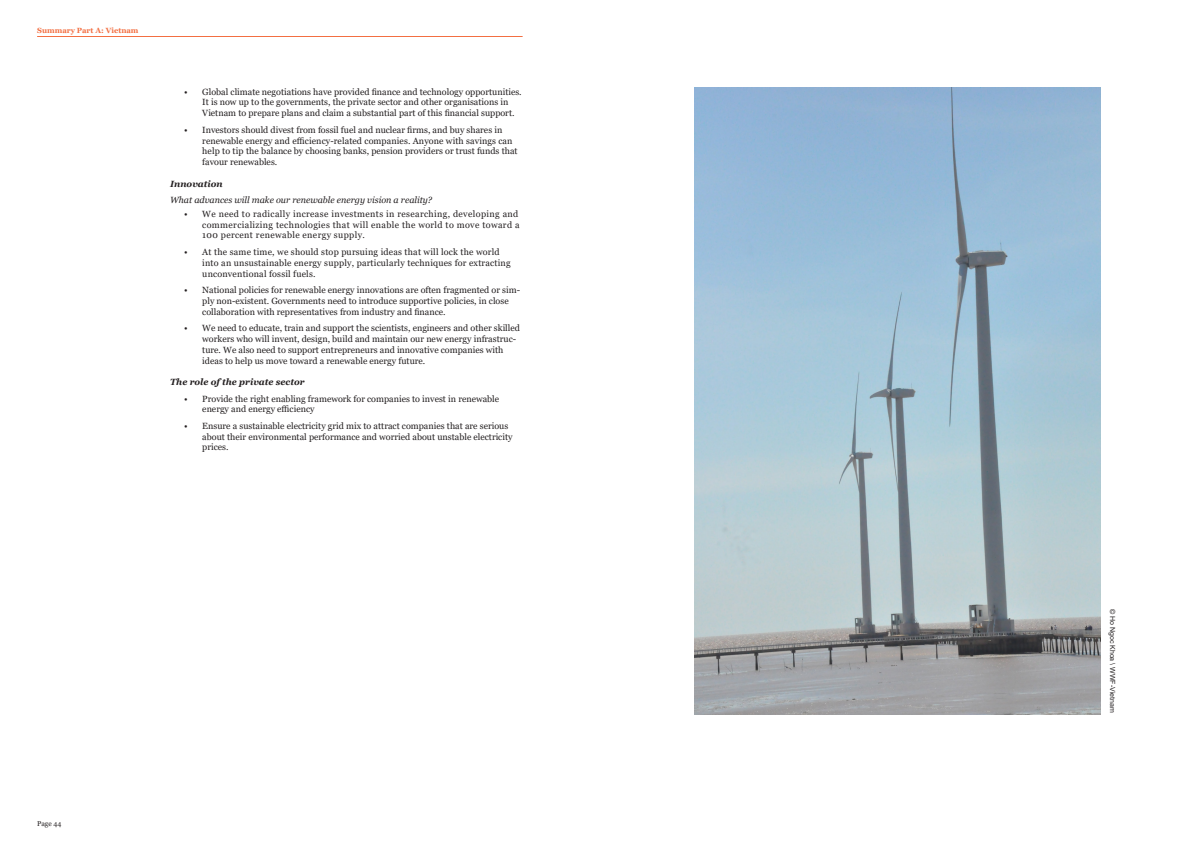
<style>
.page{position:relative;width:1191px;height:842px;background:#fff}
.page>*{position:absolute;margin:0;border:0;box-sizing:border-box;transform-origin:0 0}
.t1{font:9px/10.8px "Georgia";color:#231f20}
.t2{font:9px/10.8px "Georgia";letter-spacing:.04em;color:#231f20}
.t3{font:9px/10.8px "Georgia";letter-spacing:.02em;color:#231f20}
.t4{font:italic 9px "Georgia";color:#231f20}
.t5{font:italic 700 9px "Georgia";color:#231f20}
.t6{font:700 7.5px "Georgia";color:#f36f42}
.t7{font:7px "Arial";color:#231f20}
.t8{font:7px "Georgia";color:#231f20}
</style>
<div class="page">
<hr style="left:37px;top:36px;width:485px;height:1px;background:#f36f42">
<img style="left:694px;top:88px;width:406px;height:626px">
<p class="t6" style="left:37px;top:26px;width:103px">Summary Part A: Vietnam</p>
<p class="t1" style="left:202px;top:86px;width:321px;text-indent:-18px">• Global climate negotiations have provided finance and technology opportunities.<br>It is now up to the governments, the private sector and other organisations in<br>Vietnam to prepare plans and claim a substantial part of this financial support.</p>
<p class="t1" style="left:202px;top:124px;width:317px;text-indent:-18px">• Investors should divest from fossil fuel and nuclear firms, and buy shares in renewable energy and efficiency-related companies. Anyone with savings can help to tip the balance by choosing banks, pension providers or trust funds that favour renewables.</p>
<p class="t5" style="left:170px;top:178px;width:54px">Innovation</p>
<p class="t4" style="left:170px;top:194px;width:264px">What advances will make our renewable energy vision a reality?</p>
<p class="t2" style="left:202px;top:209px;width:319px;text-indent:-18px">• We need to radically increase investments in researching, developing and commercializing technologies that will enable the world to move toward a<br>100 percent renewable energy supply.</p>
<p class="t3" style="left:202px;top:247px;width:310px;text-indent:-18px">• At the same time, we should stop pursuing ideas that will lock the world into an unsustainable energy supply, particularly techniques for extracting unconventional fossil fuels.</p>
<p class="t1" style="left:202px;top:285px;width:319px;text-indent:-18px">• National policies for renewable energy innovations are often fragmented or sim&shy;ply non-existent. Governments need to introduce supportive policies, in close collaboration with representatives from industry and finance.</p>
<p class="t1" style="left:202px;top:323px;width:319px;text-indent:-18px">• We need to educate, train and support the scientists, engineers and other skilled workers who will invent, design, build and maintain our new energy infrastruc&shy;ture. We also need to support entrepreneurs and innovative companies with ideas to help us move toward a renewable energy future.</p>
<p class="t5" style="left:170px;top:376px;width:136px">The role of the private sector</p>
<p class="t1" style="left:202px;top:393px;width:298px;text-indent:-18px">• Provide the right enabling framework for companies to invest in renewable energy and energy efficiency</p>
<p class="t1" style="left:202px;top:420px;width:312px;text-indent:-18px">• Ensure a sustainable electricity grid mix to attract companies that are serious about their environmental performance and worried about unstable electricity prices.</p>
<p class="t8" style="left:37px;top:819px;width:26px">Page 44</p>
<p class="t7" style="left:1117px;top:609px;width:105px;rotate:90deg">© Ho Ngoc Khoa \ WWF-Vietnam</p>
</div>
